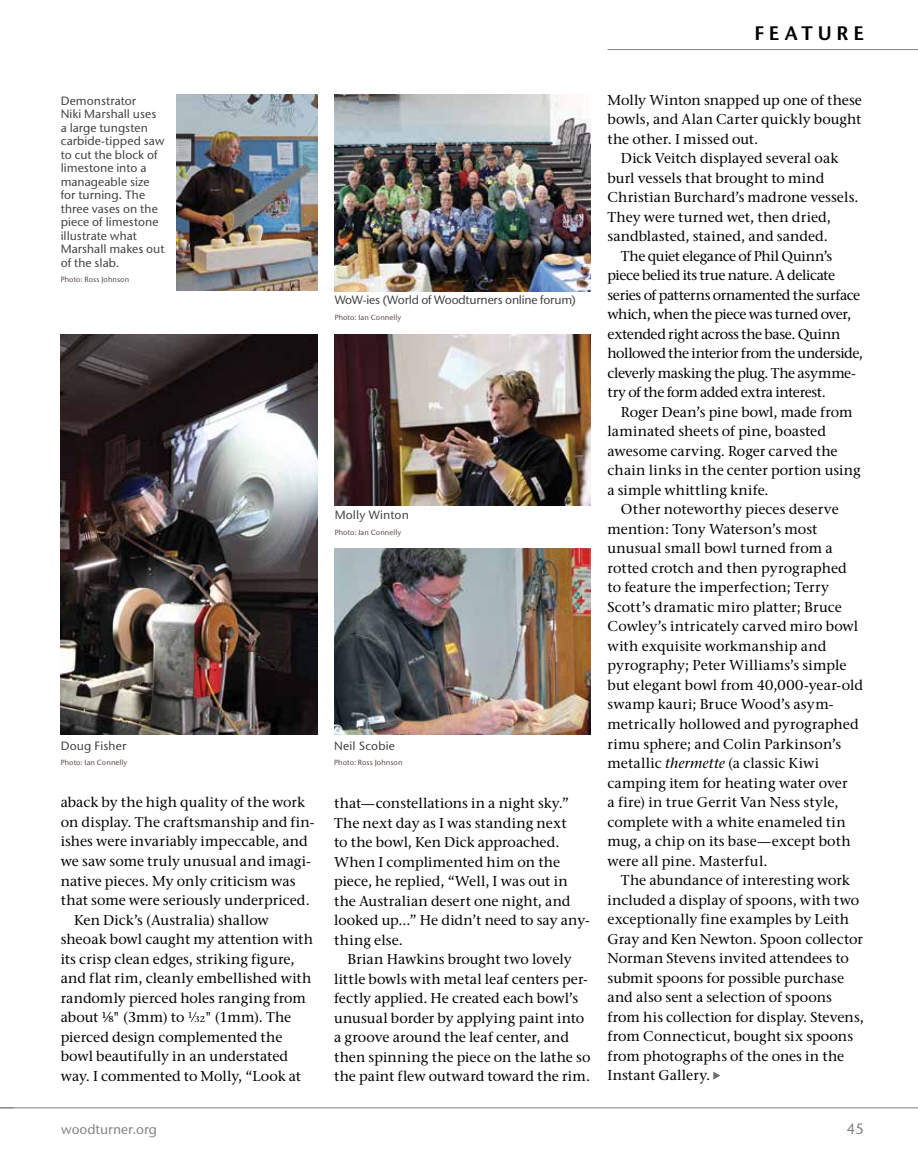
<style>
.page{position:relative;width:918px;height:1175px;background:#fff}
.page>*{position:absolute;margin:0;border:0;box-sizing:border-box;transform-origin:0 0}
.t1{font:600 19.5px "Stone Sans ITC Pro";letter-spacing:.255em;color:#000}
.t2{font:500 15px "Stone Sans ITC Pro";color:#808285}
.t3{font:500 14.25px/19.5px "Stone Serif ITC Pro";color:#000}
.t4{font:500 14.25px "Stone Serif ITC Pro";letter-spacing:-.025em;color:#000}
.t5{font:500 14.25px "Stone Serif ITC Pro";letter-spacing:-.035em;color:#000}
.t6{font:500 14.25px "Stone Serif ITC Pro";letter-spacing:-.03em;color:#000}
.t7{font:500 14.25px "Stone Serif ITC Pro";letter-spacing:-.02em;color:#000}
.t8{font:500 13.5px "Stone Sans ITC Pro";color:#808285}
.t9{font:500 12px/13.5px "Stone Sans ITC Pro";color:#414042}
.t10{font:500 12px "Stone Sans ITC Pro";letter-spacing:.02em;color:#414042}
.t11{font:500 7.5px "Stone Sans ITC Pro";letter-spacing:.01em;color:#584b48}
.s1{font-size:8.55px}
.s2{font-style:italic}
</style>
<div class="page">
<hr style="left:0;top:1107px;width:918px;height:1px;background:#808285">
<hr style="left:608px;top:49px;width:310px;height:1px;background:#808285">
<svg style="left:0;top:1107px;width:14px;height:1px"></svg>
<img style="left:334px;top:94px;width:257px;height:197px">
<img style="left:61px;top:334px;width:256px;height:401px">
<img style="left:335px;top:549px;width:256px;height:186px">
<img style="left:335px;top:335px;width:256px;height:170px">
<img style="left:177px;top:94px;width:140px;height:197px">
<svg style="left:713px;top:1071px;width:7px;height:8px"></svg>
<h1 class="t1" style="left:754px;top:21px;width:111px">FEATURE</h1>
<p class="t9" style="left:61px;top:94px;width:105px">Demonstrator<br>Niki Marshall uses a large tungsten carbide-tipped saw to cut the block of limestone into a manageable size for turning. The three vases on the piece of limestone illustrate what<br>Marshall makes out of the slab.</p>
<p class="t11" style="left:61px;top:275px;width:70px">Photo: Ross Johnson</p>
<p class="t9" style="left:61px;top:739px;width:67px">Doug Fisher</p>
<p class="t11" style="left:61px;top:758px;width:68px">Photo: Ian Connelly</p>
<p class="t3" style="left:61px;top:793px;width:246px">aback by the high quality of the work</p>
<p class="t3" style="left:61px;top:812px;width:255px">on display. The craftsmanship and fin-</p>
<p class="t3" style="left:61px;top:832px;width:249px">ishes were invariably impeccable, and</p>
<p class="t3" style="left:61px;top:851px;width:252px">we saw some truly unusual and imagi-</p>
<p class="t3" style="left:61px;top:871px;width:236px">native pieces. My only criticism was</p>
<p class="t3" style="left:61px;top:890px;width:251px">that some were seriously underpriced.</p>
<p class="t3" style="left:74px;top:910px;width:196px">Ken Dick’s (Australia) shallow</p>
<p class="t3" style="left:61px;top:929px;width:254px">sheoak bowl caught my attention with</p>
<p class="t3" style="left:61px;top:948px;width:235px">its crisp clean edges, striking figure,</p>
<p class="t3" style="left:61px;top:968px;width:252px">and flat rim, cleanly embellished with</p>
<p class="t3" style="left:61px;top:987px;width:247px">randomly pierced holes ranging from</p>
<p class="t3" style="left:61px;top:1007px;width:232px">about ⅛" (3mm) to <sup>1</sup>⁄<span class="s1">32</span>" (1mm). The</p>
<p class="t3" style="left:61px;top:1027px;width:223px">pierced design complemented the</p>
<p class="t3" style="left:61px;top:1046px;width:229px">bowl beautifully in an understated</p>
<p class="t3" style="left:61px;top:1066px;width:242px">way. I commented to Molly, “Look at</p>
<p class="t9" style="left:335px;top:293px;width:242px">WoW-ies (World of Woodturners online forum)</p>
<p class="t11" style="left:335px;top:312px;width:68px">Photo: Ian Connelly</p>
<p class="t9" style="left:335px;top:508px;width:76px">Molly Winton</p>
<p class="t11" style="left:335px;top:527px;width:68px">Photo: Ian Connelly</p>
<p class="t10" style="left:334px;top:738px;width:62px">Neil Scobie</p>
<p class="t11" style="left:334px;top:758px;width:70px">Photo: Ross Johnson</p>
<p class="t3" style="left:334px;top:793px;width:257px">that—constellations in a night sky.”<br>The next day as I was standing next<br>to the bowl, Ken Dick approached.<br>When I complimented him on the piece, he replied, “Well, I was out in the Australian desert one night, and looked up…” He didn’t need to say any&shy;thing else.</p>
<p class="t3" style="left:334px;top:949px;width:258px;text-indent:13px">Brian Hawkins brought two lovely little bowls with metal leaf centers per&shy;fectly applied. He created each bowl’s unusual border by applying paint into a groove around the leaf center, and then spinning the piece on the lathe so the paint flew outward toward the rim.</p>
<p class="t3" style="left:608px;top:90px;width:256px">Molly Winton snapped up one of these</p>
<p class="t3" style="left:608px;top:110px;width:255px">bowls, and Alan Carter quickly bought</p>
<p class="t3" style="left:608px;top:129px;width:152px">the other. I missed out.</p>
<p class="t3" style="left:621px;top:149px;width:219px">Dick Veitch displayed several oak</p>
<p class="t3" style="left:608px;top:168px;width:218px">burl vessels that brought to mind</p>
<p class="t3" style="left:608px;top:188px;width:253px">Christian Burchard’s madrone vessels.</p>
<p class="t3" style="left:608px;top:207px;width:225px">They were turned wet, then dried,</p>
<p class="t3" style="left:608px;top:227px;width:222px">sandblasted, stained, and sanded.</p>
<p class="t4" style="left:621px;top:247px;width:213px">The quiet elegance of Phil Quinn’s</p>
<p class="t4" style="left:608px;top:267px;width:229px">piece belied its true nature. A delicate</p>
<p class="t4" style="left:608px;top:286px;width:254px">series of patterns ornamented the surface</p>
<p class="t4" style="left:608px;top:306px;width:245px">which, when the piece was turned over,</p>
<p class="t7" style="left:608px;top:325px;width:235px">extended right across the base. Quinn</p>
<p class="t5" style="left:608px;top:345px;width:257px">hollowed the interior from the underside,</p>
<p class="t6" style="left:608px;top:364px;width:250px">cleverly masking the plug. The asymme-</p>
<p class="t4" style="left:608px;top:384px;width:220px">try of the form added extra interest.</p>
<p class="t3" style="left:621px;top:402px;width:233px">Roger Dean’s pine bowl, made from</p>
<p class="t3" style="left:608px;top:422px;width:220px">laminated sheets of pine, boasted</p>
<p class="t3" style="left:608px;top:441px;width:232px">awesome carving. Roger carved the</p>
<p class="t3" style="left:608px;top:461px;width:255px">chain links in the center portion using</p>
<p class="t3" style="left:608px;top:480px;width:163px">a simple whittling knife.</p>
<p class="t3" style="left:621px;top:500px;width:219px">Other noteworthy pieces deserve</p>
<p class="t3" style="left:608px;top:519px;width:212px">mention: Tony Waterson’s most</p>
<p class="t3" style="left:608px;top:539px;width:227px">unusual small bowl turned from a</p>
<p class="t3" style="left:608px;top:558px;width:241px">rotted crotch and then pyrographed</p>
<p class="t3" style="left:608px;top:578px;width:223px">to feature the imperfection; Terry</p>
<p class="t3" style="left:608px;top:597px;width:236px">Scott’s dramatic miro platter; Bruce</p>
<p class="t3" style="left:608px;top:617px;width:252px">Cowley’s intricately carved miro bowl</p>
<p class="t3" style="left:608px;top:636px;width:220px">with exquisite workmanship and</p>
<p class="t3" style="left:608px;top:656px;width:240px">pyrography; Peter Williams’s simple</p>
<p class="t3" style="left:608px;top:675px;width:257px">but elegant bowl from 40,000-year-old</p>
<p class="t3" style="left:608px;top:695px;width:228px">swamp kauri; Bruce Wood’s asym-</p>
<p class="t3" style="left:608px;top:714px;width:253px">metrically hollowed and pyrographed</p>
<p class="t3" style="left:608px;top:734px;width:235px">rimu sphere; and Colin Parkinson’s</p>
<p class="t3" style="left:608px;top:753px;width:213px">metallic <span class="s2">thermette</span> (a classic Kiwi</p>
<p class="t3" style="left:608px;top:773px;width:242px">camping item for heating water over</p>
<p class="t3" style="left:608px;top:792px;width:233px">a fire) in true Gerrit Van Ness style,</p>
<p class="t3" style="left:608px;top:812px;width:240px">complete with a white enameled tin</p>
<p class="t3" style="left:608px;top:831px;width:245px">mug, a chip on its base—except both</p>
<p class="t3" style="left:608px;top:851px;width:162px">were all pine. Masterful.</p>
<p class="t3" style="left:621px;top:870px;width:230px">The abundance of interesting work</p>
<p class="t3" style="left:608px;top:890px;width:253px">included a display of spoons, with two</p>
<p class="t3" style="left:608px;top:909px;width:243px">exceptionally fine examples by Leith</p>
<p class="t3" style="left:608px;top:929px;width:257px">Gray and Ken Newton. Spoon collector</p>
<p class="t3" style="left:608px;top:948px;width:243px">Norman Stevens invited attendees to</p>
<p class="t3" style="left:608px;top:968px;width:238px">submit spoons for possible purchase</p>
<p class="t3" style="left:608px;top:987px;width:226px">and also sent a selection of spoons</p>
<p class="t3" style="left:608px;top:1006px;width:258px">from his collection for display. Stevens,</p>
<p class="t3" style="left:608px;top:1026px;width:247px">from Connecticut, bought six spoons</p>
<p class="t3" style="left:608px;top:1045px;width:238px">from photographs of the ones in the</p>
<p class="t3" style="left:608px;top:1065px;width:104px">Instant Gallery.</p>
<p class="t8" style="left:61px;top:1120px;width:98px">woodturner.org</p>
<p class="t2" style="left:847px;top:1119px;width:19px">45</p>
</div>
